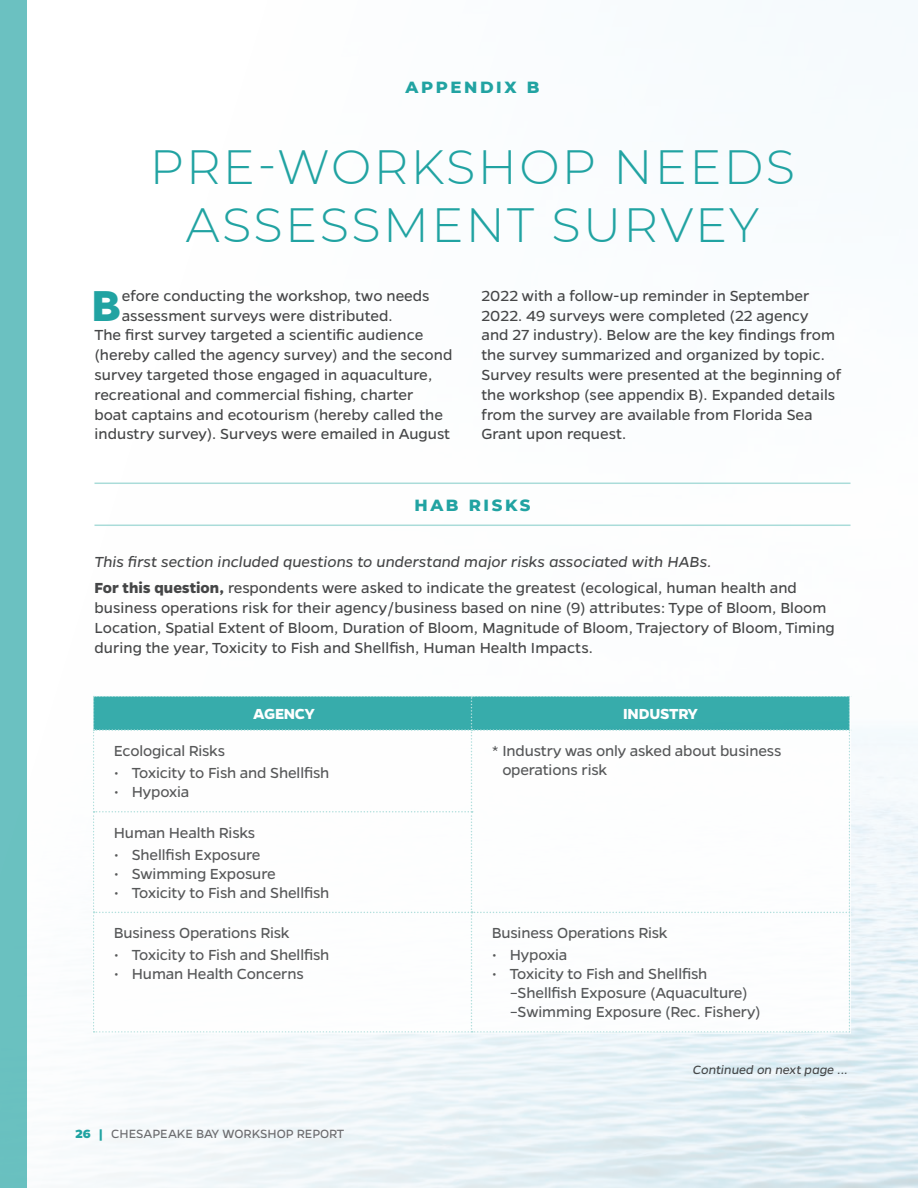
<style>
.page{position:relative;width:918px;height:1188px;background:#fff}
.page>*{position:absolute;margin:0;border:0;box-sizing:border-box;transform-origin:0 0}
.t1{font:700 48.9px "Gentona";color:#21a3a2}
.t2{font:300 48px/57.6px "Montserrat";letter-spacing:.05em;color:#21a3a2;text-align:center}
.t3{font:16.5px/19.8px "Gentona";color:#454647}
.t4{font:italic 16.5px/26.5px "Gentona";color:#454647}
.t5{font:800 16.5px "Montserrat";letter-spacing:.16em;color:#21a3a2}
.t6{font:700 16.5px "Gentona";letter-spacing:-.02em;color:#fff}
.t7{font:13.5px "Gentona";letter-spacing:-.005em;color:#6c6c6f}
.t8{font:italic 13.5px "Gentona";color:#454647}
.s1{font-weight:700;font-style:normal}
.s2{font-style:normal}
.s3{font-weight:800;color:#21a3a2}
</style>
<div class="page">
<div style="left:0;top:0;width:27px;height:1188px;background:#6bc1c1"></div>
<hr style="left:94px;top:483px;width:756px;height:1px;background:#aadcd9">
<hr style="left:94px;top:525px;width:756px;height:1px;background:#aadcd9">
<svg style="left:94px;top:697px;width:755px;height:334px"></svg>
<p class="t5" style="left:406px;top:75px;width:135px">APPENDIX B</p>
<h2 class="t2" style="left:150px;top:137px;width:647px">PRE-WORKSHOP NEEDS<br>ASSESSMENT SURVEY</h2>
<h1 class="t1" style="left:92px;top:277px;width:31px">B</h1>
<p class="t3" style="left:122px;top:286px;width:309px">efore conducting the workshop, two needs</p>
<p class="t3" style="left:122px;top:306px;width:273px">assessment surveys were distributed.</p>
<p class="t3" style="left:94px;top:325px;width:330px">The first survey targeted a scientific audience</p>
<p class="t3" style="left:94px;top:345px;width:359px">(hereby called the agency survey) and the second</p>
<p class="t3" style="left:94px;top:365px;width:339px">survey targeted those engaged in aquaculture,</p>
<p class="t3" style="left:94px;top:385px;width:320px">recreational and commercial fishing, charter</p>
<p class="t3" style="left:94px;top:405px;width:350px">boat captains and ecotourism (hereby called the</p>
<p class="t3" style="left:94px;top:424px;width:357px">industry survey). Surveys were emailed in August</p>
<p class="t3" style="left:482px;top:286px;width:361px">2022 with a follow-up reminder in September 2022. 49 surveys were completed (22 agency<br>and 27 industry). Below are the key findings from the survey summarized and organized by topic.<br>Survey results were presented at the beginning of the workshop (see appendix B). Expanded details from the survey are available from Florida Sea Grant upon request.</p>
<p class="t5" style="left:414px;top:493px;width:118px">HAB RISKS</p>
<p class="t4" style="left:94px;top:548px;width:704px">This first section included questions to understand major risks associated with HABs.<br><span class="s1">For this question,</span> <span class="s2">respondents were asked to indicate the greatest (ecological, human health and</span></p>
<p class="t3" style="left:94px;top:598px;width:742px">business operations risk for their agency/business based on nine (9) attributes: Type of Bloom, Bloom<br>Location, Spatial Extent of Bloom, Duration of Bloom, Magnitude of Bloom, Trajectory of Bloom, Timing during the year, Toxicity to Fish and Shellfish, Human Health Impacts.</p>
<p class="t6" style="left:253px;top:705px;width:63px">AGENCY</p>
<p class="t6" style="left:623px;top:705px;width:76px">INDUSTRY</p>
<p class="t3" style="left:114px;top:741px;width:113px">Ecological Risks</p>
<p class="t3" style="left:114px;top:763px;width:217px">• Toxicity to Fish and Shellfish</p>
<p class="t3" style="left:114px;top:782px;width:77px">• Hypoxia</p>
<p class="t3" style="left:114px;top:823px;width:143px">Human Health Risks</p>
<p class="t3" style="left:114px;top:845px;width:148px">• Shellfish Exposure</p>
<p class="t3" style="left:114px;top:864px;width:164px">• Swimming Exposure</p>
<p class="t3" style="left:114px;top:883px;width:217px">• Toxicity to Fish and Shellfish</p>
<p class="t3" style="left:114px;top:923px;width:177px">Business Operations Risk</p>
<p class="t3" style="left:114px;top:945px;width:217px">• Toxicity to Fish and Shellfish</p>
<p class="t3" style="left:114px;top:964px;width:192px">• Human Health Concerns</p>
<p class="t7" style="left:76px;top:1126px;width:270px"><span class="s3">26 |</span> CHESAPEAKE BAY WORKSHOP REPORT</p>
<p class="t3" style="left:502px;top:741px;width:281px;line-height:18.9px;text-indent:-11px">* Industry was only asked about business operations risk</p>
<p class="t3" style="left:492px;top:923px;width:177px">Business Operations Risk</p>
<p class="t3" style="left:492px;top:945px;width:77px">• Hypoxia</p>
<p class="t3" style="left:510px;top:965px;width:252px;line-height:19px;text-indent:-18px">• Toxicity to Fish and Shellfish –Shellfish Exposure (Aquaculture) –Swimming Exposure (Rec. Fishery)</p>
<p class="t8" style="left:693px;top:1062px;width:157px">Continued on next page ...</p>
</div>
